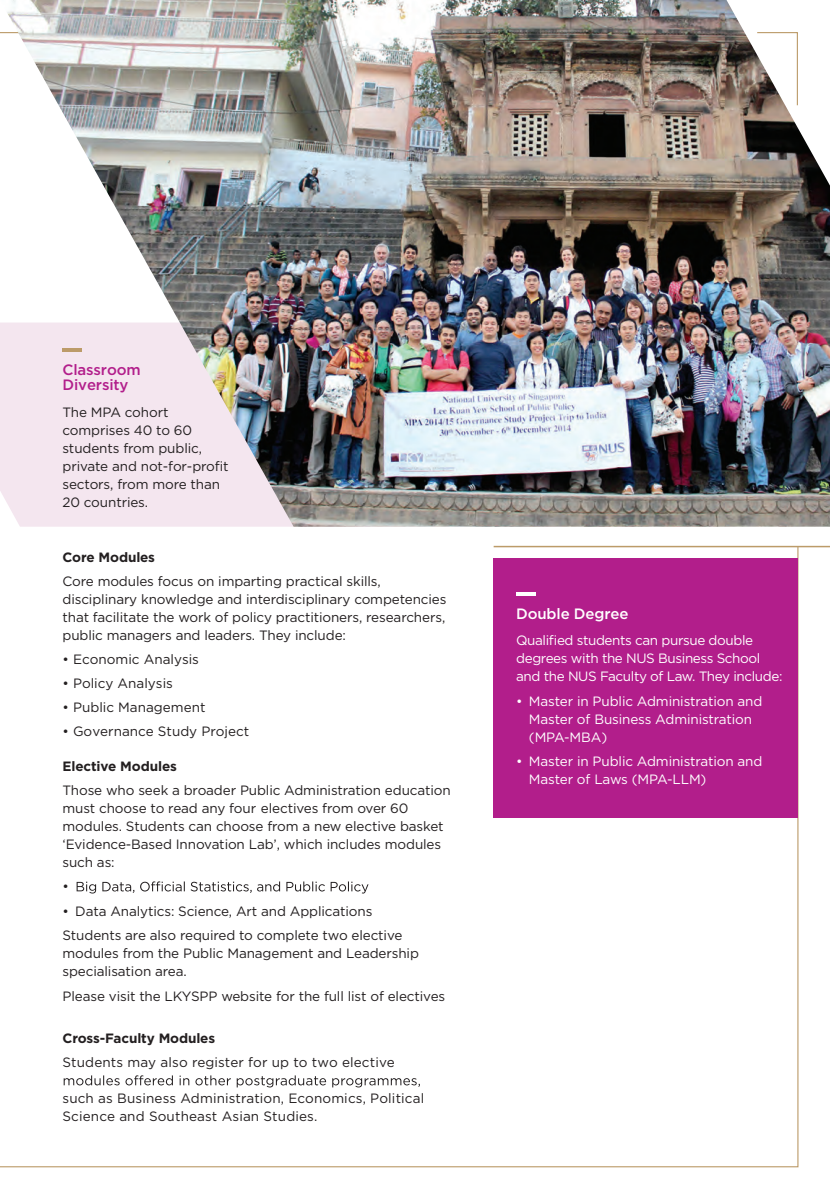
<style>
.page{position:relative;width:830px;height:1198px;background:#fff}
.page>*{position:absolute;margin:0;border:0;box-sizing:border-box;transform-origin:0 0}
.t1{font:500 15px/15px "Gotham";letter-spacing:-.01em;color:#b21e8b}
.t2{font:500 15px "Gotham";letter-spacing:-.01em;color:#fff}
.t3{font:13.5px/18px "Gotham";letter-spacing:-.01em;color:#231f20}
.t4{font:13.5px/18px "Gotham";letter-spacing:-.025em;color:#fff}
.t5{font:13.5px/18px "Gotham";letter-spacing:.01em;color:#231f20}
.t6{font:700 13.5px "Gotham";letter-spacing:-.01em;color:#231f20}
</style>
<div class="page">
<img style="left:0;top:0;width:830px;height:527px">
<div style="left:493px;top:558px;width:305px;height:259px;background:#b21e8b"></div>
<hr style="left:516px;top:592px;width:19px;height:3px;background:#fff">
<hr style="left:493px;top:546px;width:337px;height:1px;background:#bc9b69">
<svg style="left:77px;top:881px;width:291px;height:12px"></svg>
<svg style="left:64px;top:1075px;width:356px;height:12px"></svg>
<p class="t1" style="left:62px;top:362px;width:80px">Classroom<br>Diversity</p>
<p class="t3" style="left:62px;top:403px;width:168px">The MPA cohort comprises 40 to 60 students from public, private and not-for-profit sectors, from more than<br>20 countries.</p>
<p class="t6" style="left:62px;top:548px;width:94px">Core Modules</p>
<p class="t3" style="left:62px;top:572px;width:385px">Core modules focus on imparting practical skills, disciplinary knowledge and interdisciplinary competencies that facilitate the work of policy practitioners, researchers, public managers and leaders. They include:</p>
<p class="t3" style="left:63px;top:650px;width:138px">• Economic Analysis</p>
<p class="t3" style="left:63px;top:674px;width:112px">• Policy Analysis</p>
<p class="t3" style="left:63px;top:698px;width:144px">• Public Management</p>
<p class="t3" style="left:63px;top:722px;width:188px">• Governance Study Project</p>
<p class="t6" style="left:63px;top:757px;width:116px">Elective Modules</p>
<p class="t3" style="left:62px;top:781px;width:390px">Those who seek a broader Public Administration education must choose to read any four electives from over 60 modules. Students can choose from a new elective basket ‘Evidence-Based Innovation Lab’, which includes modules such as:</p>
<p class="t3" style="left:62px;top:877px;width:8px">•</p>
<p class="t3" style="left:62px;top:898px;width:341px;line-height:24.5px">• Data Analytics: Science, Art and Applications<br>Students are also required to complete two elective</p>
<p class="t3" style="left:62px;top:944px;width:358px">modules from the Public Management and Leadership specialisation area.</p>
<p class="t3" style="left:62px;top:986px;width:384px">Please visit the LKYSPP website for the full list of electives</p>
<p class="t6" style="left:63px;top:1029px;width:154px">Cross-Faculty Modules</p>
<p class="t5" style="left:63px;top:1053px;width:334px">Students may also register for up to two elective</p>
<p class="t5" style="left:62px;top:1089px;width:363px">such as Business Administration, Economics, Political<br>Science and Southeast Asian Studies.</p>
<p class="t2" style="left:516px;top:604px;width:114px">Double Degree</p>
<p class="t4" style="left:516px;top:631px;width:268px">Qualified students can pursue double degrees with the NUS Business School and the NUS Faculty of Law. They include:</p>
<p class="t4" style="left:529px;top:691px;width:235px;text-indent:-13px">• Master in Public Administration and<br>Master of Business Administration (MPA-MBA)</p>
<p class="t4" style="left:529px;top:752px;width:235px;text-indent:-13px">• Master in Public Administration and<br>Master of Laws (MPA-LLM)</p>
</div>
